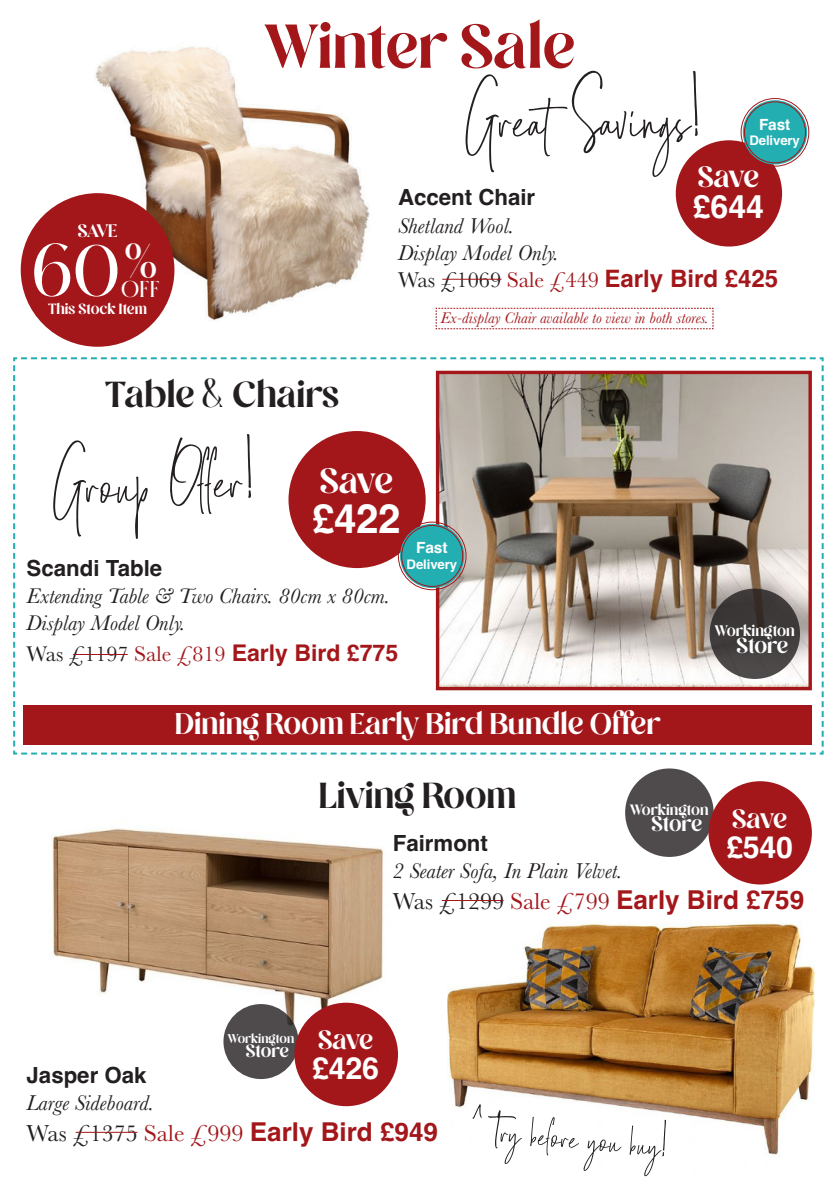
<style>
.page{position:relative;width:840px;height:1191px;background:#fff}
.page>*{position:absolute;margin:0;border:0;box-sizing:border-box;transform-origin:0 0}
.t1{font:87.8px "Goldenside";color:#231f20}
.t2{font:86.4px "Goldenside";color:#231f20}
.t3{font:74.4px "glossy";color:#fff}
.t4{font:68.4px "Megan Demo Font";color:#a3171b}
.t5{font:49.4px "Goldenside";color:#231f20}
.t6{font:49px "glossy";color:#fff}
.t7{font:700 40.2px "Helvetica";color:#fff}
.t8{font:40px "Megan Demo Font";color:#231f20}
.t9{font:39px "Megan Demo Font";color:#fff}
.t10{font:33px "Megan Demo Font";color:#fff}
.t11{font:32.6px "Megan Demo Font";color:#fff}
.t12{font:700 32px "Helvetica";color:#fff}
.t13{font:700 30.4px "Helvetica";letter-spacing:-.01em;color:#fff}
.t14{font:29.4px "Megan Demo Font";letter-spacing:-.03em;color:#fff}
.t15{font:700 26px "Helvetica";color:#a3171b}
.t16{font:700 24px "Helvetica";color:#a3171b}
.t17{font:23.8px "Megan Demo Font";letter-spacing:-.02em;color:#fff}
.t18{font:23.4px "Megan Demo Font";letter-spacing:-.02em;color:#fff}
.t19{font:700 23px "Helvetica";color:#a3171b}
.t20{font:23px "glossy";color:#fff}
.t21{font:italic 22.2px "Baskerville";color:#231f20}
.t22{font:700 22.2px "Helvetica";color:#231f20}
.t23{font:italic 22px "Baskerville";color:#231f20}
.t24{font:20px "Megan Demo Font";color:#fff}
.t25{font:19.8px "Megan Demo Font";letter-spacing:-.02em;color:#fff}
.t26{font:17px "Megan Demo Font";color:#fff}
.t27{font:16.6px "Megan Demo Font";color:#fff}
.t28{font:16.4px "Megan Demo Font";color:#fff}
.t29{font:italic 16px "Baskerville";color:#a3171b}
.t30{font:700 15.4px "Helvetica";letter-spacing:-.01em;color:#fff}
.t31{font:14px "Megan Demo Font";color:#fff}
.t32{font:700 13.2px "Helvetica";letter-spacing:-.01em;color:#fff}
.s1{font-size:72.2px}
.s2{font-family:"Baskerville";font-weight:400;font-size:22.2px;color:#231f20}
.s3{font-family:"Baskerville";font-weight:400;font-size:22.2px}
.s4{font-family:"glossy"}
.s5{font-family:"Baskerville";font-weight:400;font-size:22px;color:#231f20}
.s6{font-family:"Baskerville";font-weight:400;font-size:22px}
.s7{font-family:"Baskerville";font-weight:400;font-size:24px;color:#231f20}
.s8{font-family:"Baskerville";font-weight:400;font-size:24px}
</style>
<div class="page">
<img style="left:95px;top:46px;width:275px;height:276px">
<img style="left:51px;top:828px;width:344px;height:207px">
<div style="left:675px;top:140px;width:106px;height:106px;background:#a3171b;border-radius:50%"></div>
<hr style="left:442px;top:279px;width:59px;height:1px;background:#a3171b">
<hr style="left:76px;top:1131px;width:61px;height:1px;background:#a3171b">
<div style="left:21px;top:193px;width:153px;height:154px;background:#a3171b;border-radius:50%"></div>
<svg style="left:435px;top:308px;width:278px;height:21px"></svg>
<svg style="left:13px;top:357px;width:811px;height:398px"></svg>
<div style="left:23px;top:705px;width:788px;height:39px;background:#a3171b"></div>
<div style="left:288px;top:431px;width:137px;height:137px;background:#a3171b;border-radius:50%"></div>
<div style="left:400px;top:524px;width:64px;height:64px;background:#23aeb2;border-radius:50%"></div>
<div style="left:398px;top:522px;width:68px;height:68px;border:1px solid #a3171b;border-radius:50%"></div>
<div style="left:401px;top:525px;width:62px;height:62px;border:1px solid #a3171b;border-radius:50%"></div>
<img style="left:447px;top:923px;width:366px;height:232px">
<hr style="left:441px;top:900px;width:62px;height:1px;background:#a3171b">
<div style="left:624px;top:768px;width:89px;height:89px;background:#4f4b4c;border-radius:50%"></div>
<div style="left:223px;top:1004px;width:75px;height:75px;background:#4f4b4c;border-radius:50%"></div>
<div style="left:708px;top:781px;width:103px;height:103px;background:#a3171b;border-radius:50%"></div>
<div style="left:294px;top:1002px;width:104px;height:104px;background:#a3171b;border-radius:50%"></div>
<div style="left:742px;top:100px;width:64px;height:64px;background:#23aeb2;border-radius:50%"></div>
<div style="left:740px;top:98px;width:68px;height:68px;border:1px solid #a3171b;border-radius:50%"></div>
<div style="left:743px;top:101px;width:62px;height:62px;border:1px solid #a3171b;border-radius:50%"></div>
<p class="t24" style="left:78px;top:222px;width:41px">SAVE</p>
<p class="t3" style="left:34px;top:231px;width:86px">6<span class="s1">0</span></p>
<p class="t6" style="left:125px;top:235px;width:33px">%</p>
<p class="t20" style="left:121px;top:277px;width:39px">OFF</p>
<p class="t28" style="left:48px;top:302px;width:100px">This Stock Item</p>
<p class="t4" style="left:265px;top:18px;width:311px">Winter Sale</p>
<p class="t1" style="left:463px;top:53px;width:239px">Great Savings!</p>
<p class="t30" style="left:758px;top:115px;width:33px">Fast</p>
<p class="t32" style="left:749px;top:132px;width:52px">Delivery</p>
<p class="t11" style="left:697px;top:163px;width:63px">Save</p>
<p class="t12" style="left:692px;top:188px;width:73px">£644</p>
<p class="t22" style="left:398px;top:184px;width:139px">Accent Chair</p>
<p class="t21" style="left:398px;top:211px;width:118px">Shetland Wool.</p>
<p class="t21" style="left:398px;top:238px;width:162px">Display Model Only.</p>
<p class="t16" style="left:398px;top:264px;width:381px"><span class="s2">Was £1069</span> <span class="s3">Sale £449</span> Early Bird £425</p>
<p class="t29" style="left:440px;top:307px;width:270px">Ex-display Chair available to view in both stores.</p>
<p class="t8" style="left:105px;top:378px;width:235px">Table <span class="s4">&amp;</span> Chairs</p>
<p class="t2" style="left:51px;top:420px;width:102px">Group</p>
<p class="t2" style="left:168px;top:416px;width:87px">Offer!</p>
<p class="t9" style="left:320px;top:464px;width:74px">Save</p>
<p class="t7" style="left:312px;top:494px;width:90px">£422</p>
<p class="t22" style="left:27px;top:554px;width:137px">Scandi Table</p>
<p class="t23" style="left:27px;top:581px;width:365px">Extending Table &amp; Two Chairs. 80cm x 80cm.</p>
<p class="t23" style="left:27px;top:608px;width:160px">Display Model Only.</p>
<p class="t19" style="left:27px;top:639px;width:373px"><span class="s5">Was £1197</span> <span class="s6">Sale £819</span> Early Bird £775</p>
<p class="t30" style="left:416px;top:538px;width:33px">Fast</p>
<p class="t32" style="left:406px;top:556px;width:52px">Delivery</p>
<p class="t10" style="left:175px;top:710px;width:487px">Dining Room Early Bird Bundle Offer</p>
<p class="t26" style="left:714px;top:623px;width:81px">Workington</p>
<p class="t17" style="left:736px;top:635px;width:53px">Store</p>
<p class="t8" style="left:319px;top:779px;width:199px">Living Room</p>
<p class="t27" style="left:630px;top:802px;width:80px">Workington</p>
<p class="t18" style="left:651px;top:814px;width:52px">Store</p>
<p class="t14" style="left:731px;top:806px;width:56px">Save</p>
<p class="t13" style="left:726px;top:828px;width:68px">£540</p>
<p class="t22" style="left:392px;top:829px;width:97px">Fairmont</p>
<p class="t21" style="left:392px;top:856px;width:231px">2 Seater Sofa, In Plain Velvet.</p>
<p class="t15" style="left:392px;top:883px;width:412px"><span class="s7">Was £1299</span> <span class="s8">Sale £799</span> Early Bird £759</p>
<p class="t14" style="left:318px;top:1027px;width:57px">Save</p>
<p class="t13" style="left:312px;top:1050px;width:68px">£426</p>
<p class="t31" style="left:228px;top:1033px;width:68px">Workington</p>
<p class="t25" style="left:246px;top:1043px;width:44px">Store</p>
<p class="t22" style="left:27px;top:1061px;width:121px">Jasper Oak</p>
<p class="t21" style="left:27px;top:1087px;width:129px">Large Sideboard.</p>
<p class="t15" style="left:27px;top:1115px;width:412px"><span class="s7">Was £1375</span> <span class="s8">Sale £999</span> Early Bird £949</p>
<p class="t5" style="left:473px;top:1092px;width:198px;rotate:5deg">^ Try before you buy!</p>
</div>
